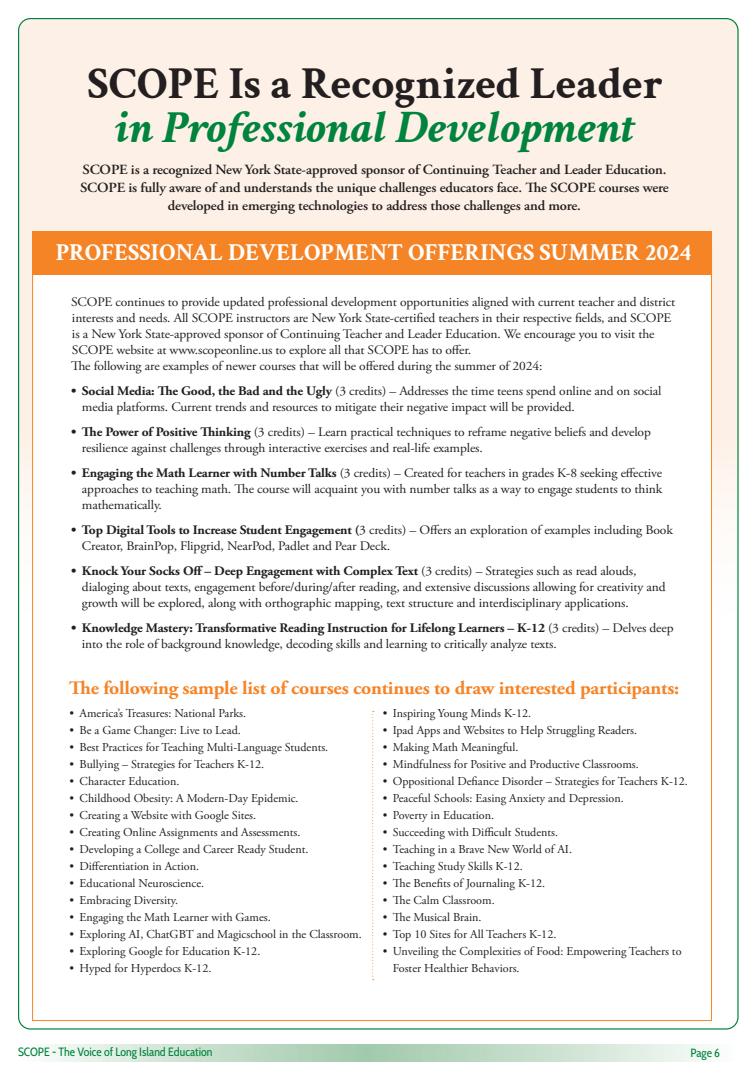
<style>
.page{position:relative;width:756px;height:1080px;background:#fff}
.page>*{position:absolute;margin:0;border:0;box-sizing:border-box;transform-origin:0 0}
.t1{font:italic 700 46px "Crimson Text";color:#00843d;scale:1.06 1}
.t2{font:700 45.2px "Crimson Text";color:#231f20}
.t3{font:700 24px "Crimson Text";color:#fff}
.t4{font:700 19px "Adobe Garamond Pro";letter-spacing:-.01em;color:#f58427;scale:1.04 1}
.t5{font:600 14px/18px "Adobe Garamond Pro";letter-spacing:-.01em;color:#231f20;text-align:center;scale:1.04 1}
.t6{font:13px/16px "Adobe Garamond Pro";letter-spacing:-.01em;color:#231f20;scale:1.04 1}
.t7{font:12.1px/17px "Adobe Garamond Pro";color:#231f20}
.t8{font:12px "Cabin Condensed";color:#00843d}
.s1{font-weight:700}
</style>
<div class="page">
<div style="left:19px;top:18px;width:720px;height:639px;background:#fdf1e7;border-radius:12px"></div>
<svg style="left:52px;top:1044px;width:653px;height:18px;background:#c9e0ce"></svg>
<div style="left:32px;top:245px;width:680px;height:776px;background:#fff;border:1px solid #f58427"></div>
<div style="left:32px;top:231px;width:680px;height:43px;background:#f58427"></div>
<svg style="left:372px;top:711px;width:2px;height:269px"></svg>
<h2 class="t2" style="left:87px;top:50px;width:577px">SCOPE Is a Recognized Leader</h2>
<h1 class="t1" style="left:115px;top:94px;width:492px">in Professional Development</h1>
<p class="t5" style="left:80px;top:160px;width:568px">SCOPE is a recognized New York State-approved sponsor of Continuing Teacher and Leader Education.<br>SCOPE is fully aware of and understands the unique challenges educators face. The SCOPE courses were developed in emerging technologies to address those challenges and more.</p>
<h3 class="t3" style="left:56px;top:235px;width:637px">PROFESSIONAL DEVELOPMENT OFFERINGS SUMMER 2024</h3>
<p class="t6" style="left:71px;top:294px;width:583px">SCOPE continues to provide updated professional development opportunities aligned with current teacher and district interests and needs. All SCOPE instructors are New York State-certified teachers in their respective fields, and SCOPE is a New York State-approved sponsor of Continuing Teacher and Leader Education. We encourage you to visit the SCOPE website at www.scopeonline.us to explore all that SCOPE has to offer.<br>The following are examples of newer courses that will be offered during the summer of 2024:</p>
<p class="t6" style="left:82px;top:383px;width:559px;text-indent:-11px"><span class="s1">• Social Media: The Good, the Bad and the Ugly</span> (3 credits) – Addresses the time teens spend online and on social media platforms. Current trends and resources to mitigate their negative impact will be provided.</p>
<p class="t6" style="left:82px;top:424px;width:548px;text-indent:-11px"><span class="s1">• The Power of Positive Thinking</span> (3 credits) – Learn practical techniques to reframe negative beliefs and develop resilience against challenges through interactive exercises and real-life examples.</p>
<p class="t6" style="left:82px;top:465px;width:559px;text-align:justify;text-indent:-11px"><span class="s1">• Engaging the Math Learner with Number Talks</span> (3 credits) – Created for teachers in grades K-8 seeking effective approaches to teaching math. The course will acquaint you with number talks as a way to engage students to think mathematically.</p>
<p class="t6" style="left:82px;top:522px;width:570px;text-indent:-11px"><span class="s1">• Top Digital Tools to Increase Student Engagement (</span>3 credits) – Offers an exploration of examples including Book<br>Creator, BrainPop, Flipgrid, NearPod, Padlet and Pear Deck.</p>
<p class="t6" style="left:82px;top:563px;width:563px;text-indent:-11px"><span class="s1">• Knock Your Socks Off – Deep Engagement with Complex Text</span> (3 credits) – Strategies such as read alouds, dialoging about texts, engagement before/during/after reading, and extensive discussions allowing for creativity and growth will be explored, along with orthographic mapping, text structure and interdisciplinary applications.</p>
<p class="t6" style="left:82px;top:620px;width:570px;text-indent:-11px"><span class="s1">• Knowledge Mastery: Transformative Reading Instruction for Lifelong Learners – K-12</span> (3 credits) – Delves deep into the role of background knowledge, decoding skills and learning to critically analyze texts.</p>
<h3 class="t4" style="left:69px;top:677px;width:588px">The following sample list of courses continues to draw interested participants:</h3>
<p class="t7" style="left:70px;top:705px;width:178px">• America’s Treasures: National Parks.</p>
<p class="t7" style="left:70px;top:722px;width:173px">• Be a Game Changer: Live to Lead.</p>
<p class="t7" style="left:70px;top:739px;width:260px">• Best Practices for Teaching Multi-Language Students.</p>
<p class="t7" style="left:70px;top:756px;width:196px">• Bullying – Strategies for Teachers K-12.</p>
<p class="t7" style="left:70px;top:773px;width:111px">• Character Education.</p>
<p class="t7" style="left:70px;top:790px;width:231px">• Childhood Obesity: A Modern-Day Epidemic.</p>
<p class="t7" style="left:70px;top:807px;width:188px">• Creating a Website with Google Sites.</p>
<p class="t7" style="left:70px;top:824px;width:232px">• Creating Online Assignments and Assessments.</p>
<p class="t7" style="left:70px;top:841px;width:240px">• Developing a College and Career Ready Student.</p>
<p class="t7" style="left:70px;top:858px;width:131px">• Differentiation in Action.</p>
<p class="t7" style="left:70px;top:875px;width:136px">• Educational Neuroscience.</p>
<p class="t7" style="left:70px;top:892px;width:110px">• Embracing Diversity.</p>
<p class="t7" style="left:70px;top:909px;width:203px">• Engaging the Math Learner with Games.</p>
<p class="t7" style="left:70px;top:926px;width:294px">• Exploring AI, ChatGBT and Magicschool in the Classroom.</p>
<p class="t7" style="left:70px;top:943px;width:192px">• Exploring Google for Education K-12.</p>
<p class="t7" style="left:70px;top:960px;width:143px">• Hyped for Hyperdocs K-12.</p>
<p class="t7" style="left:383px;top:705px;width:150px">• Inspiring Young Minds K-12.</p>
<p class="t7" style="left:383px;top:722px;width:256px">• Ipad Apps and Websites to Help Struggling Readers.</p>
<p class="t7" style="left:383px;top:739px;width:137px">• Making Math Meaningful.</p>
<p class="t7" style="left:383px;top:756px;width:258px">• Mindfulness for Positive and Productive Classrooms.</p>
<p class="t7" style="left:383px;top:773px;width:307px">• Oppositional Defiance Disorder – Strategies for Teachers K-12.</p>
<p class="t7" style="left:383px;top:790px;width:243px">• Peaceful Schools: Easing Anxiety and Depression.</p>
<p class="t7" style="left:383px;top:807px;width:113px">• Poverty in Education.</p>
<p class="t7" style="left:383px;top:824px;width:177px">• Succeeding with Difficult Students.</p>
<p class="t7" style="left:383px;top:841px;width:191px">• Teaching in a Brave New World of AI.</p>
<p class="t7" style="left:383px;top:858px;width:141px">• Teaching Study Skills K-12.</p>
<p class="t7" style="left:383px;top:875px;width:164px">• The Benefits of Journaling K-12.</p>
<p class="t7" style="left:383px;top:892px;width:113px">• The Calm Classroom.</p>
<p class="t7" style="left:383px;top:909px;width:100px">• The Musical Brain.</p>
<p class="t7" style="left:383px;top:926px;width:175px">• Top 10 Sites for All Teachers K-12.</p>
<p class="t7" style="left:393px;top:943px;width:290px;text-indent:-10px">• Unveiling the Complexities of Food: Empowering Teachers to<br>Foster Healthier Behaviors.</p>
<p class="t8" style="left:18px;top:1042px;width:196px">SCOPE - The Voice of Long Island Education</p>
<p class="t8" style="left:690px;top:1043px;width:31px">Page 6</p>
</div>
